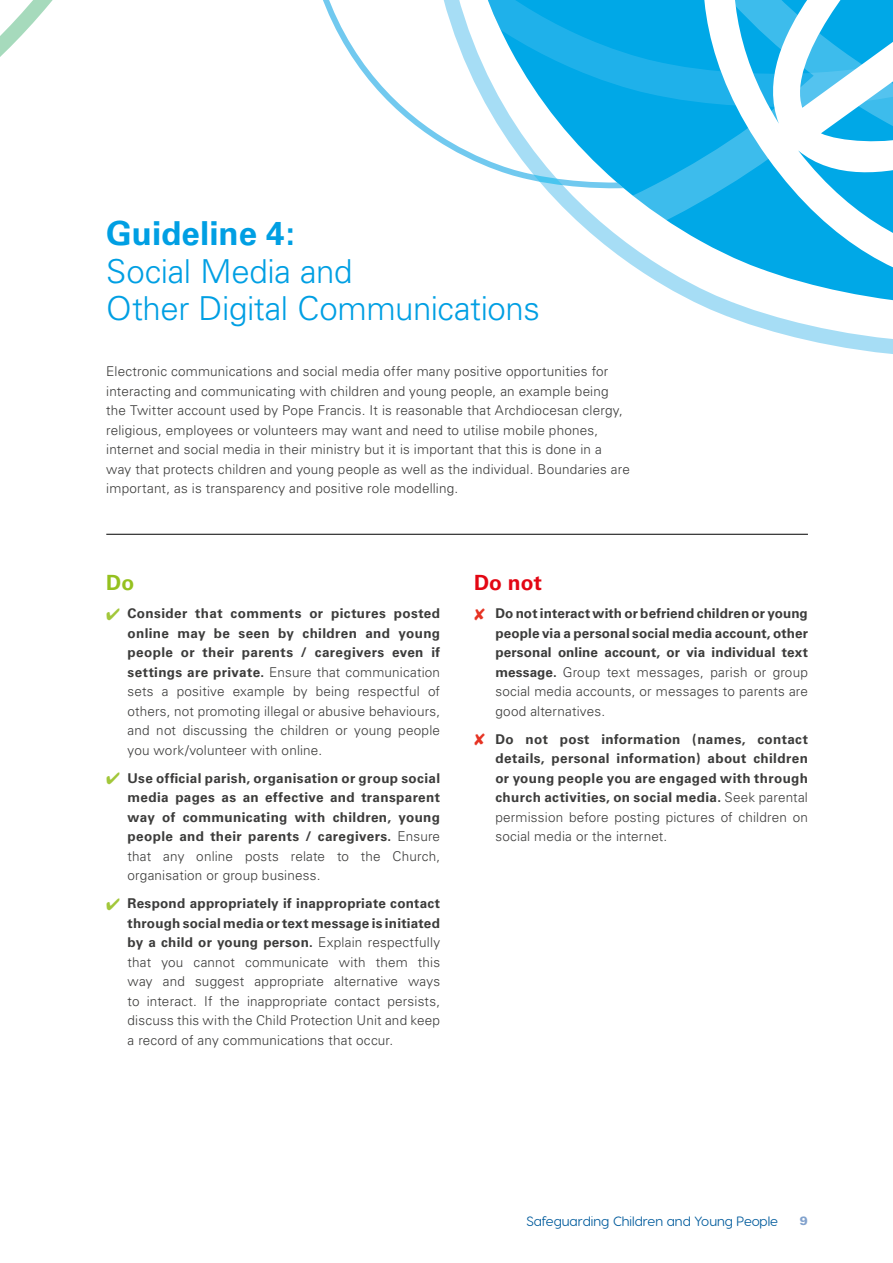
<style>
.page{position:relative;width:893px;height:1263px;background:#fff}
.page>*{position:absolute;margin:0;border:0;box-sizing:border-box;transform-origin:0 0}
.t1{font:300 33px/37.5px "Univers";letter-spacing:-.01em;color:#009fe3}
.t2{font:700 33px "Univers";color:#009fe3}
.t3{font:700 21px "Univers";color:#e30613}
.t4{font:700 21px "Univers";color:#95c11f}
.t5{font:300 13.5px/19.5px "Univers";letter-spacing:.015em;color:#3c3c3b;text-align:justify}
.t6{font:700 13.5px/19.5px "Univers";letter-spacing:.025em;color:#3c3c3b;text-align:justify}
.t7{font:13.5px "Visby Round CF";color:#005b9c}
.t8{font:900 12px "Univers";color:#82a2cd}
.s1{color:#a2c73a}
.s2{font-weight:700}
.s3{font-weight:300}
.s4{color:#e63323}
</style>
<div class="page">
<hr style="left:106px;top:534px;width:702px;height:1px;background:#000">
<svg style="left:547px;top:190px;width:346px;height:164px"></svg>
<svg style="left:0;top:0;width:638px;height:190px"></svg>
<svg style="left:638px;top:0;width:255px;height:339px"></svg>
<h1 class="t2" style="left:106px;top:214px;width:190px">Guideline 4:</h1>
<h1 class="t1" style="left:106px;top:252px;width:435px">Social Media and<br>Other Digital Communications</h1>
<p class="t5" style="left:106px;top:362px;width:525px;text-align:left">Electronic communications and social media offer many positive opportunities for interacting and communicating with children and young people, an example being the Twitter account used by Pope Francis. It is reasonable that Archdiocesan clergy, religious, employees or volunteers may want and need to utilise mobile phones, internet and social media in their ministry but it is important that this is done in a way that protects children and young people as well as the individual. Boundaries are important, as is transparency and positive role modelling.</p>
<h2 class="t4" style="left:106px;top:570px;width:29px">Do</h2>
<p class="t5" style="left:128px;top:604px;width:314px;text-indent:-21px"><span class="s1">✔</span> <span class="s2">Consider that comments or pictures posted online may be seen by children and young people or their parents / caregivers even if settings are private.</span> Ensure that communication sets a positive example by being respectful of others, not promoting illegal or abusive behaviours, and not discussing the children or young people you work/volunteer with online.</p>
<p class="t6" style="left:128px;top:768px;width:314px;text-indent:-21px"><span class="s1">✔</span> Use official parish, organisation or group social media pages as an effective and transparent way of communicating with children, young people and their parents / caregivers. <span class="s3">Ensure that any online posts relate to the Church, organisation or group business.</span></p>
<p class="t5" style="left:128px;top:894px;width:314px;text-indent:-21px"><span class="s1">✔</span> <span class="s2">Respond appropriately if inappropriate contact through social media or text message is initiated by a child or young person.</span> Explain respectfully that you cannot communicate with them this way and suggest appropriate alternative ways to interact. If the inappropriate contact persists, discuss this with the Child Protection Unit and keep a record of any communications that occur.</p>
<h2 class="t3" style="left:474px;top:570px;width:69px">Do not</h2>
<p class="t6" style="left:495px;top:604px;width:314px;text-indent:-21px"><span class="s4">✘</span> Do not interact with or befriend children or young people via a personal social media account, other personal online account, or via individual text message. <span class="s3">Group text messages, parish or group social media accounts, or messages to parents are good alternatives.</span></p>
<p class="t6" style="left:495px;top:729px;width:314px;text-indent:-21px"><span class="s4">✘</span> Do not post information (names, contact details, personal information) about children or young people you are engaged with through church activities, on social media. <span class="s3">Seek parental permission before posting pictures of children on social media or the internet.</span></p>
<p class="t7" style="left:526px;top:1212px;width:253px">Safeguarding Children and Young People</p>
<p class="t8" style="left:800px;top:1213px;width:10px">9</p>
</div>
